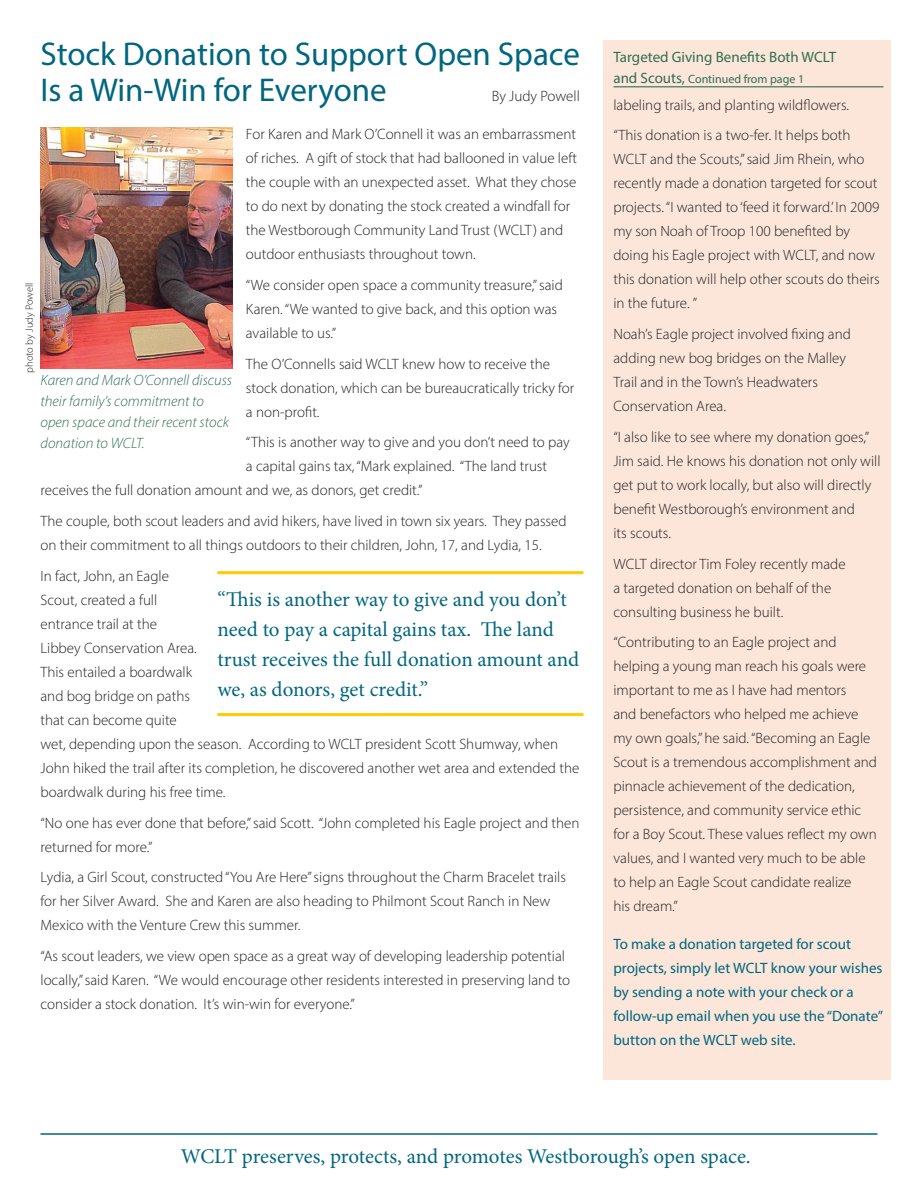
<style>
.page{position:relative;width:918px;height:1188px;background:#fff}
.page>*{position:absolute;margin:0;border:0;box-sizing:border-box;transform-origin:0 0}
.header_24_point{font:33px/36px "Myriad Pro";color:#006680}
.body_copy{font:21px/30px "Minion Pro";letter-spacing:-.005em;color:#006680}
.header_18_point{font:21px "Minion Pro";letter-spacing:-.005em;color:#006680}
.body_copy-2{font:300 15px/24px "Myriad Pro";color:#231f20}
.body_copy-3{font:15px/24px "Myriad Pro";color:#006680}
.captions{font:italic 300 15px/21px "Myriad Pro";color:#2f6f51}
.Continued_from_page{font:15px "Myriad Pro";color:#2f6f51}
.header_24_point-2{font:300 15px "Myriad Pro";color:#231f20}
.Continued_from_page-2{font:12px "Myriad Pro";color:#2f6f51}
.body_copy-4{font:300 10.5px "Myriad Pro";color:#231f20}
.s1{font-size:15px}
</style>
<div class="page">
<div style="left:603px;top:40px;width:288px;height:1040px;background:#fbe6d9"></div>
<hr style="left:613px;top:86px;width:270px;height:1px;background:#2f6f51">
<img style="left:40px;top:128px;width:192px;height:241px">
<hr style="left:217px;top:571px;width:367px;height:3px;background:#fc0">
<hr style="left:217px;top:713px;width:367px;height:3px;background:#fc0">
<hr style="left:40px;top:1133px;width:838px;height:2px;background:#006680">
<p class="header_24_point" style="left:40px;top:36px;width:541px">Stock Donation to Support Open Space<br>Is a Win-Win for Everyone</p>
<p class="header_24_point-2" style="left:492px;top:87px;width:90px">By Judy Powell</p>
<p class="body_copy-2" style="left:246px;top:122px;width:333px">For Karen and Mark O’Connell it was an embarrassment of riches. A gift of stock that had ballooned in value left the couple with an unexpected asset. What they chose to do next by donating the stock created a windfall for the Westborough Community Land Trust (WCLT) and outdoor enthusiasts throughout town.</p>
<p class="body_copy-2" style="left:246px;top:273px;width:318px">“We consider open space a community treasure,” said<br>Karen. “We wanted to give back, and this option was available to us.”</p>
<p class="body_copy-2" style="left:246px;top:351px;width:330px">The O’Connells said WCLT knew how to receive the stock donation, which can be bureaucratically tricky for a non-profit.</p>
<p class="body_copy-2" style="left:246px;top:430px;width:325px">“This is another way to give and you don’t need to pay</p>
<p class="body_copy-2" style="left:246px;top:454px;width:303px">a capital gains tax, “Mark explained. “The land trust</p>
<p class="body_copy-2" style="left:40px;top:478px;width:383px">receives the full donation amount and we, as donors, get credit.”</p>
<p class="body_copy-2" style="left:40px;top:509px;width:528px">The couple, both scout leaders and avid hikers, have lived in town six years. They passed on their commitment to all things outdoors to their children, John, 17, and Lydia, 15.</p>
<p class="body_copy-2" style="left:40px;top:564px;width:540px">In fact, John, an Eagle<br>Scout, created a full<br>entrance trail at the<br>Libbey Conservation Area.<br>This entailed a boardwalk<br>and bog bridge on paths<br>that can become quite<br>wet, depending upon the season. According to WCLT president Scott Shumway, when John hiked the trail after its completion, he discovered another wet area and extended the boardwalk during his free time.</p>
<p class="body_copy-2" style="left:40px;top:810px;width:540px">“No one has ever done that before,” said Scott. “John completed his Eagle project and then returned for more.”</p>
<p class="body_copy-2" style="left:40px;top:865px;width:527px">Lydia, a Girl Scout, constructed “You Are Here” signs throughout the Charm Bracelet trails for her Silver Award. She and Karen are also heading to Philmont Scout Ranch in New<br>Mexico with the Venture Crew this summer.</p>
<p class="body_copy-2" style="left:40px;top:944px;width:531px">“As scout leaders, we view open space as a great way of developing leadership potential locally,” said Karen. “We would encourage other residents interested in preserving land to consider a stock donation. It’s win-win for everyone.”</p>
<p class="body_copy-4" style="left:23px;top:373px;width:92px;rotate:-90deg">photo by Judy Powell</p>
<p class="captions" style="left:40px;top:369px;width:193px">Karen and Mark O’Connell discuss their family’s commitment to open space and their recent stock donation to WCLT.</p>
<p class="body_copy" style="left:217px;top:585px;width:363px">“This is another way to give and you don’t need to pay a capital gains tax. The land trust receives the full donation amount and we, as donors, get credit.”</p>
<p class="Continued_from_page" style="left:613px;top:47px;width:224px">Targeted Giving Benefits Both WCLT</p>
<p class="Continued_from_page-2" style="left:613px;top:71px;width:192px"><span class="s1">and Scouts,</span> Continued from page 1</p>
<p class="body_copy-2" style="left:613px;top:92px;width:237px">labeling trails, and planting wildflowers.</p>
<p class="body_copy-2" style="left:613px;top:123px;width:268px">“This donation is a two-fer. It helps both WCLT and the Scouts,” said Jim Rhein, who recently made a donation targeted for scout projects. “I wanted to ‘feed it forward.’ In 2009 my son Noah of Troop 100 benefited by doing his Eagle project with WCLT, and now this donation will help other scouts do theirs in the future. ”</p>
<p class="body_copy-2" style="left:613px;top:322px;width:239px">Noah’s Eagle project involved fixing and adding new bog bridges on the Malley<br>Trail and in the Town’s Headwaters<br>Conservation Area.</p>
<p class="body_copy-2" style="left:613px;top:425px;width:269px">“I also like to see where my donation goes,” Jim said. He knows his donation not only will get put to work locally, but also will directly benefit Westborough’s environment and<br>its scouts.</p>
<p class="body_copy-2" style="left:613px;top:551px;width:234px">WCLT director Tim Foley recently made a targeted donation on behalf of the consulting business he built.</p>
<p class="body_copy-2" style="left:613px;top:630px;width:265px">“Contributing to an Eagle project and helping a young man reach his goals were important to me as I have had mentors<br>and benefactors who helped me achieve my own goals,” he said. “Becoming an Eagle Scout is a tremendous accomplishment and pinnacle achievement of the dedication, persistence, and community service ethic for a Boy Scout. These values reflect my own values, and I wanted very much to be able to help an Eagle Scout candidate realize<br>his dream.”</p>
<p class="body_copy-3" style="left:613px;top:932px;width:271px">To make a donation targeted for scout projects, simply let WCLT know your wishes by sending a note with your check or a follow-up email when you use the “Donate” button on the WCLT web site.</p>
<p class="header_18_point" style="left:181px;top:1142px;width:572px">WCLT preserves, protects, and promotes Westborough’s open space.</p>
</div>
